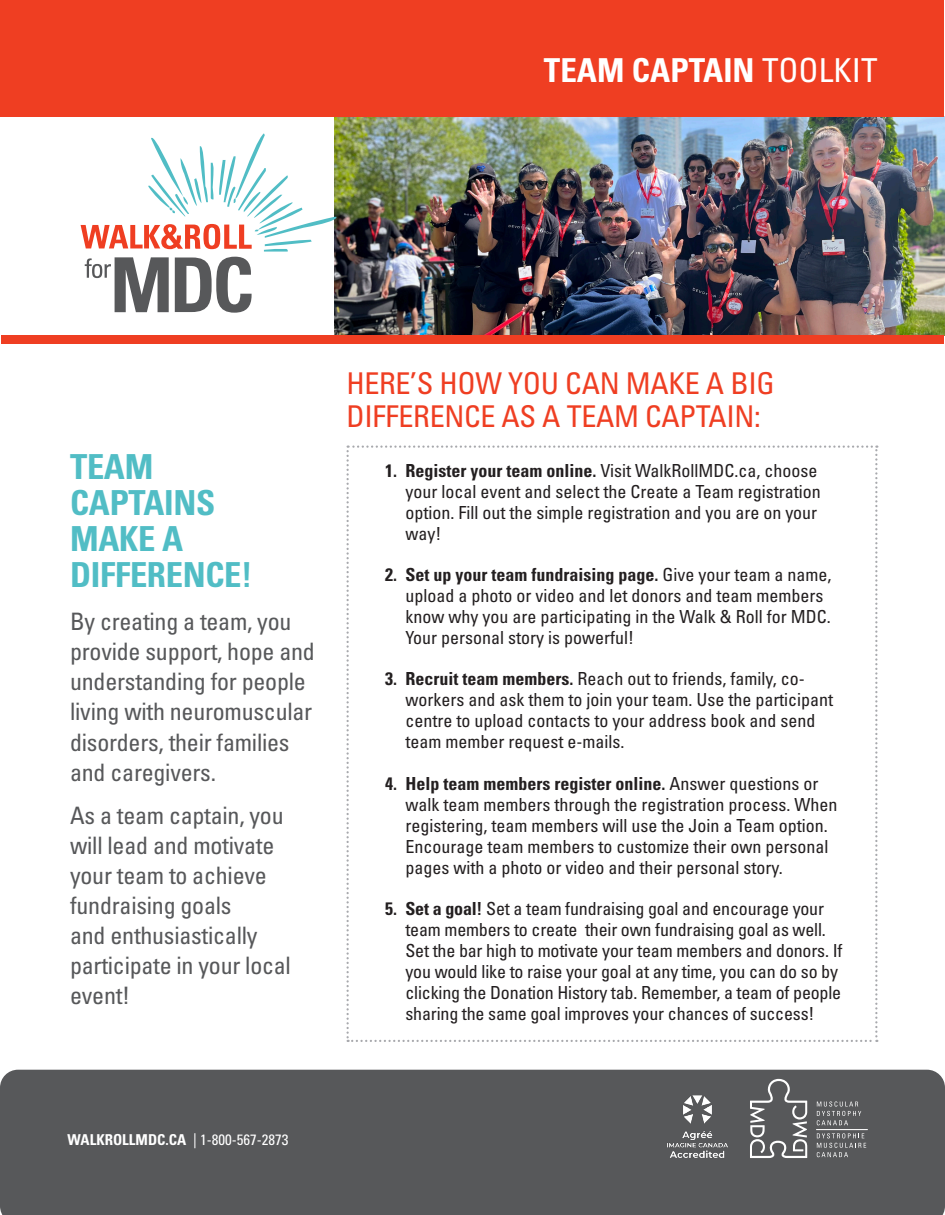
<style>
.page{position:relative;width:945px;height:1215px;background:#fff}
.page>*{position:absolute;margin:0;border:0;box-sizing:border-box;transform-origin:0 0}
.t1{font:700 condensed 34.5px/36px "Univers LT Pro";letter-spacing:-.01em;color:#51bdc5}
.t2{font:700 condensed 33px "Univers LT Pro";color:#fff}
.t3{font:condensed 30px/33px "Univers LT Pro";letter-spacing:-.01em;color:#ef3e22}
.t4{font:condensed 24px/30px "Univers LT Pro";letter-spacing:-.01em;color:#57585a}
.t5{font:condensed 18px/21px "Univers LT Pro";color:#231f20}
.t6{font:condensed 15px "Univers LT Pro";color:#fff}
.s1{font-weight:400}
.s2{font-weight:700}
</style>
<div class="page">
<img style="left:334px;top:117px;width:611px;height:218px">
<div style="left:0;top:0;width:944px;height:117px;background:#ef3e22"></div>
<svg style="left:346px;top:446px;width:532px;height:596px"></svg>
<div style="left:1px;top:335px;width:943px;height:9px;background:#ef3e22"></div>
<div style="left:0;top:1070px;width:945px;height:145px;background:#57585a"></div>
<svg style="left:750px;top:1079px;width:57px;height:79px;background:#78797b"></svg>
<svg style="left:816px;top:1101px;width:52px;height:56px;background:#6c6d6f"></svg>
<svg style="left:81px;top:133px;width:255px;height:180px"></svg>
<img style="left:653px;top:1081px;width:90px;height:91px">
<p class="t2" style="left:544px;top:50px;width:335px">TEAM CAPTAIN <span class="s1">TOOLKIT</span></p>
<p class="t1" style="left:70px;top:448px;width:184px">TEAM<br>CAPTAINS<br>MAKE A<br>DIFFERENCE!</p>
<p class="t4" style="left:70px;top:606px;width:246px">By creating a team, you provide support, hope and understanding for people living with neuromuscular disorders, their families and caregivers.</p>
<p class="t4" style="left:70px;top:800px;width:222px">As a team captain, you will lead and motivate your team to achieve fundraising goals<br>and enthusiastically participate in your local event!</p>
<p class="t3" style="left:346px;top:366px;width:430px">HERE’S HOW YOU CAN MAKE A BIG<br>DIFFERENCE AS A TEAM CAPTAIN:</p>
<p class="t5" style="left:405px;top:460px;width:417px;text-indent:-20px"><span class="s2">1. Register your team online.</span> Visit WalkRollMDC.ca, choose your local event and select the Create a Team registration option. Fill out the simple registration and you are on your way!</p>
<p class="t5" style="left:405px;top:564px;width:427px;text-indent:-20px"><span class="s2">2. Set up your team fundraising page.</span> Give your team a name, upload a photo or video and let donors and team members know why you are participating in the Walk &amp; Roll for MDC.<br>Your personal story is powerful!</p>
<p class="t5" style="left:405px;top:668px;width:429px;text-indent:-20px"><span class="s2">3. Recruit team members.</span> Reach out to friends, family, co&shy;workers and ask them to join your team. Use the participant centre to upload contacts to your address book and send team member request e-mails.</p>
<p class="t5" style="left:405px;top:772px;width:433px;text-indent:-20px"><span class="s2">4. Help team members register online.</span> Answer questions or walk team members through the registration process. When registering, team members will use the Join a Team option.<br>Encourage team members to customize their own personal pages with a photo or video and their personal story.</p>
<p class="t5" style="left:405px;top:898px;width:439px;text-indent:-20px"><span class="s2">5. Set a goal!</span> Set a team fundraising goal and encourage your team members to create their own fundraising goal as well.<br>Set the bar high to motivate your team members and donors. If you would like to raise your goal at any time, you can do so by clicking the Donation History tab. Remember, a team of people sharing the same goal improves your chances of success!</p>
<p class="t6" style="left:68px;top:1130px;width:222px"><span class="s2">WALKROLLMDC.CA</span> | 1-800-567-2873</p>
</div>
